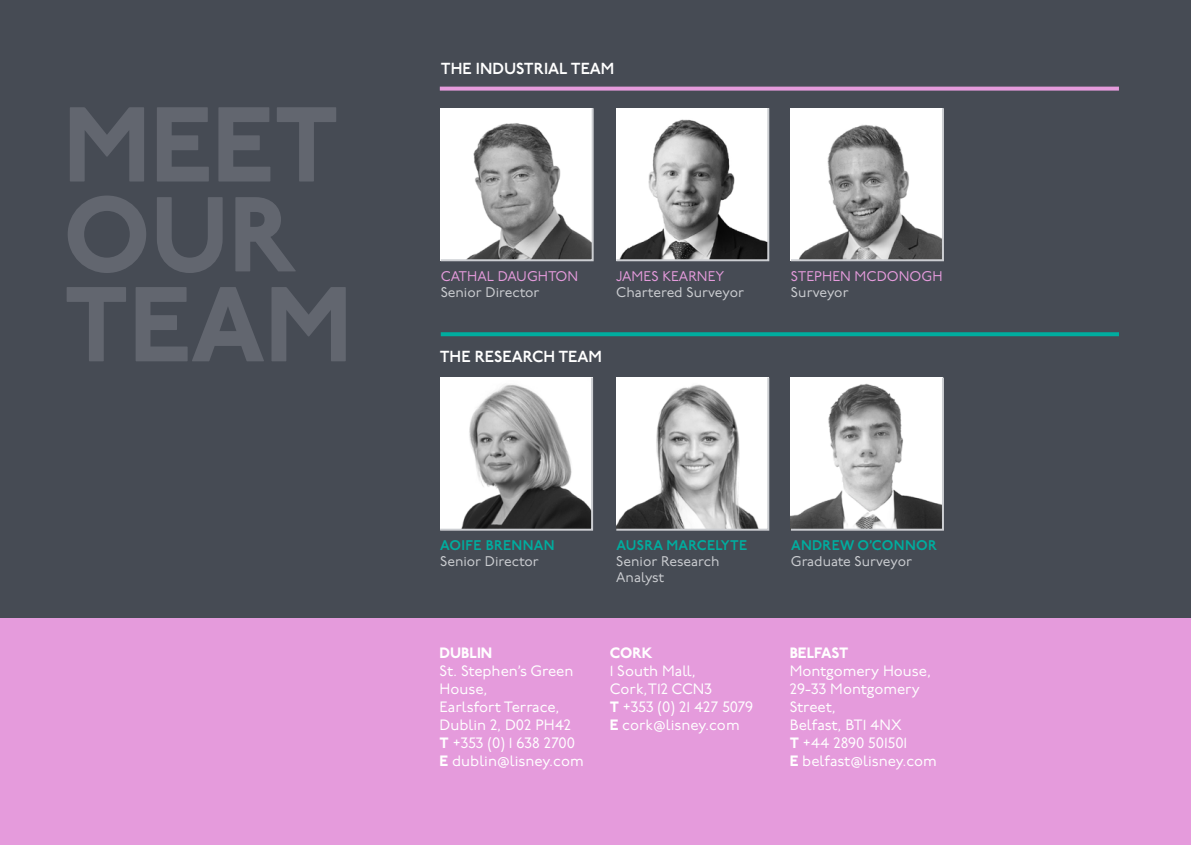
<style>
.page{position:relative;width:1191px;height:845px;background:#464b54}
.page>*{position:absolute;margin:0;border:0;box-sizing:border-box;transform-origin:0 0}
.t1{font:800 106.2px/89.8px "P22 Underground";color:#62666f}
.t2{font:600 16px "P22 Underground";color:#fff}
.t3{font:15px/18px "P22 Underground";color:#fff}
.t4{font:800 15px "P22 Underground";color:#fff}
.t5{font:14px/16px "P22 Underground";color:#ccced2}
.t6{font:14px "P22 Underground";color:#e59bdc}
.t7{font:600 14px "P22 Underground";letter-spacing:.02em;color:#00ad9f}
.s1{font-weight:800}
</style>
<div class="page">
<svg style="left:440px;top:87px;width:679px;height:4px;fill:#e59bdc"></svg>
<svg style="left:440px;top:108px;width:154px;height:154px"></svg>
<svg style="left:616px;top:108px;width:154px;height:154px"></svg>
<svg style="left:790px;top:108px;width:154px;height:154px"></svg>
<div style="left:0;top:618px;width:1191px;height:227px;background:#e59bdc"></div>
<svg style="left:440px;top:377px;width:154px;height:154px"></svg>
<svg style="left:441px;top:332px;width:678px;height:4px;fill:#00ad9f"></svg>
<svg style="left:616px;top:377px;width:154px;height:154px"></svg>
<svg style="left:790px;top:377px;width:154px;height:154px"></svg>
<p class="t1" style="left:63px;top:103px;width:290px">MEET<br>OUR<br>TEAM</p>
<p class="t2" style="left:441px;top:60px;width:175px">THE INDUSTRIAL TEAM</p>
<p class="t6" style="left:441px;top:268px;width:139px">CATHAL DAUGHTON</p>
<p class="t5" style="left:441px;top:285px;width:100px">Senior Director</p>
<p class="t6" style="left:616px;top:268px;width:110px">JAMES KEARNEY</p>
<p class="t5" style="left:616px;top:285px;width:129px">Chartered Surveyor</p>
<p class="t2" style="left:440px;top:347px;width:164px">THE RESEARCH TEAM</p>
<p class="t6" style="left:791px;top:268px;width:153px">STEPHEN MCDONOGH</p>
<p class="t5" style="left:791px;top:285px;width:59px">Surveyor</p>
<p class="t7" style="left:440px;top:538px;width:116px">AOIFE BRENNAN</p>
<p class="t5" style="left:440px;top:554px;width:100px">Senior Director</p>
<p class="t4" style="left:439px;top:644px;width:54px">DUBLIN</p>
<p class="t3" style="left:439px;top:662px;width:135px">St. Stephen’s Green<br>House,</p>
<p class="t3" style="left:439px;top:698px;width:122px">Earlsfort Terrace,</p>
<p class="t3" style="left:439px;top:716px;width:133px">Dublin 2, D02 PH42</p>
<p class="t3" style="left:439px;top:734px;width:137px"><span class="s1">T</span> +353 (0) 1 638 2700</p>
<p class="t3" style="left:439px;top:752px;width:146px"><span class="s1">E</span> dublin@lisney.com</p>
<p class="t7" style="left:616px;top:538px;width:132px">AUSRA MARCELYTE</p>
<p class="t5" style="left:616px;top:554px;width:105px">Senior Research<br>Analyst</p>
<p class="t4" style="left:609px;top:644px;width:45px">CORK</p>
<p class="t3" style="left:609px;top:662px;width:88px">1 South Mall,</p>
<p class="t3" style="left:609px;top:680px;width:104px">Cork,T12 CCN3</p>
<p class="t3" style="left:609px;top:698px;width:145px"><span class="s1">T</span> +353 (0) 21 427 5079</p>
<p class="t3" style="left:609px;top:716px;width:131px"><span class="s1">E</span> cork@lisney.com</p>
<p class="t7" style="left:791px;top:538px;width:147px">ANDREW O’CONNOR</p>
<p class="t5" style="left:791px;top:554px;width:123px">Graduate Surveyor</p>
<p class="t4" style="left:789px;top:644px;width:60px">BELFAST</p>
<p class="t3" style="left:789px;top:662px;width:143px">Montgomery House,</p>
<p class="t3" style="left:789px;top:680px;width:131px">29-33 Montgomery<br>Street,</p>
<p class="t3" style="left:789px;top:716px;width:113px">Belfast, BT1 4NX</p>
<p class="t3" style="left:789px;top:734px;width:119px"><span class="s1">T</span> +44 2890 501501</p>
<p class="t3" style="left:789px;top:752px;width:149px"><span class="s1">E</span> belfast@lisney.com</p>
</div>
